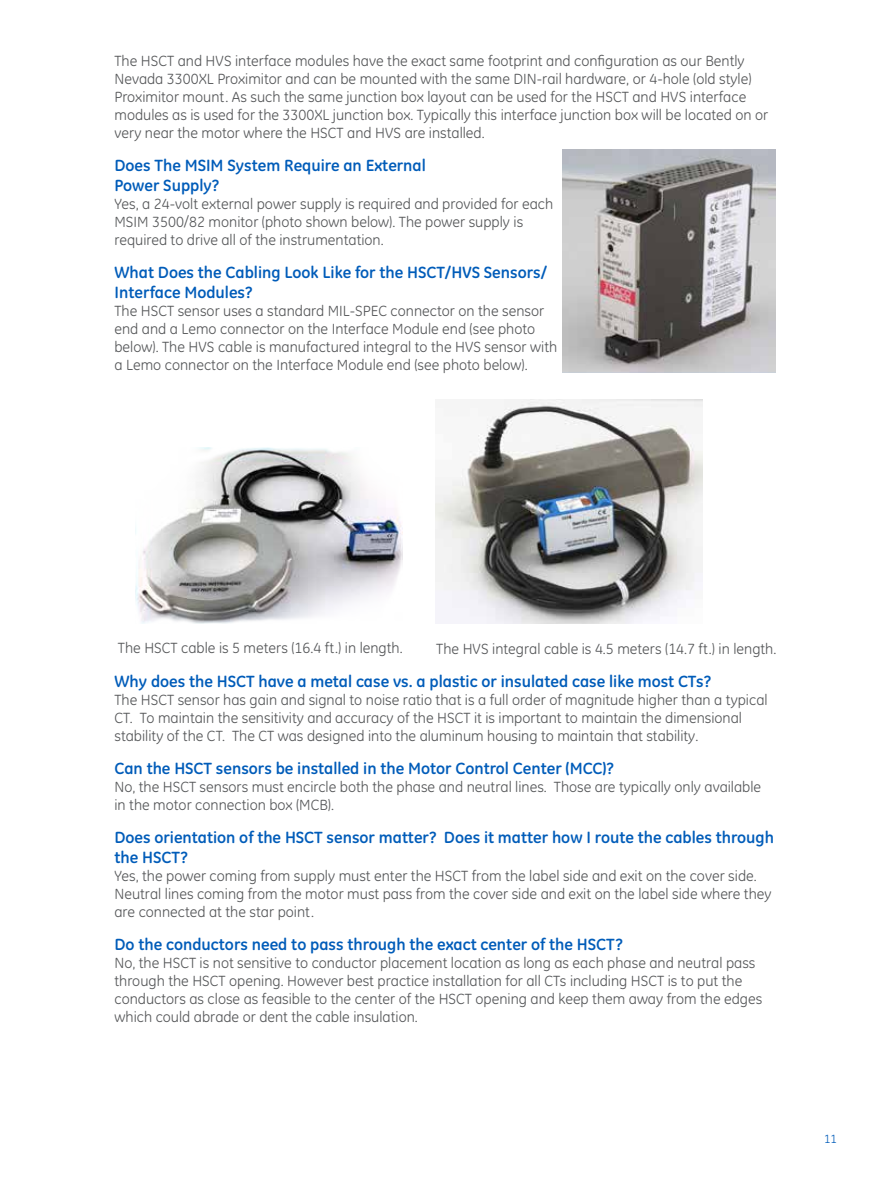
<style>
.page{position:relative;width:891px;height:1188px;background:#fff}
.page>*{position:absolute;margin:0;border:0;box-sizing:border-box;transform-origin:0 0}
.t1{font:700 16.5px/19.8px "GE Inspira";color:#005cb9}
.t2{font:15px/18px "GE Inspira";color:#555759}
.t3{font:12px "GE Inspira";color:#005cb9}
</style>
<div class="page">
<img style="left:562px;top:150px;width:214px;height:223px">
<img style="left:135px;top:447px;width:268px;height:176px">
<img style="left:435px;top:400px;width:268px;height:223px">
<p class="t2" style="left:114px;top:51px;width:655px">The H SCT and HVS interface modules have the exact same footprint and configuration as our Bently Nevada 3300XL Proximitor and can be mounted with the same DIN-rail hardware, or 4-hole (old style)<br>Proximitor mount. As such the same junction box layout can be used for the HSCT and HVS interface modules as is used for the 3300XL junction box. Typically this interface junction box will be located on or very near the motor where the HSCT and HVS are installed.</p>
<p class="t1" style="left:114px;top:155px;width:313px">Does The MSIM System Require an External<br>Power Supply?</p>
<p class="t2" style="left:114px;top:194px;width:440px">Yes, a 24-volt external power supply is required and provided for each<br>MSIM 3500/82 monitor (photo shown below). The power supply is required to drive all of the instrumentation.</p>
<p class="t1" style="left:114px;top:262px;width:434px">What Does the Cabling Look Like for the HSCT/HVS Sensors/<br>Interface Modules?</p>
<p class="t2" style="left:114px;top:302px;width:444px">The HSCT sensor uses a standard MIL-SPEC connector on the sensor end and a Lemo connector on the Interface Module end (see photo below). The HVS cable is manufactured integral to the HVS sensor with a Lemo connector on the Interface Module end (see photo below).</p>
<p class="t2" style="left:118px;top:639px;width:286px">The HSCT cable is 5 meters (16.4 ft.) in length.</p>
<p class="t1" style="left:114px;top:671px;width:598px">Why does the HSCT have a metal case vs. a plastic or insulated case like most CTs?</p>
<p class="t2" style="left:114px;top:690px;width:655px">The HSCT sensor has gain and signal to noise ratio that is a full order of magnitude higher than a typical<br>CT. To maintain the sensitivity and accuracy of the HSCT it is important to maintain the dimensional stability of the CT. The CT was designed into the aluminum housing to maintain that stability.</p>
<p class="t1" style="left:114px;top:758px;width:501px">Can the HSCT sensors be installed in the Motor Control Center (MCC)?</p>
<p class="t2" style="left:114px;top:778px;width:648px">No, the HSCT sensors must encircle both the phase and neutral lines. Those are typically only available in the motor connection box (MCB).</p>
<p class="t1" style="left:114px;top:827px;width:661px">Does orientation of the HSCT sensor matter? Does it matter how I route the cables through the HSCT?</p>
<p class="t2" style="left:114px;top:867px;width:659px">Yes, the power coming from supply must enter the HSCT from the label side and exit on the cover side.<br>Neutral lines coming from the motor must pass from the cover side and exit on the label side where they are connected at the star point.</p>
<p class="t1" style="left:114px;top:934px;width:510px">Do the conductors need to pass through the exact center of the HSCT?</p>
<p class="t2" style="left:114px;top:954px;width:649px">No, the HSCT is not sensitive to conductor placement location as long as each phase and neutral pass through the HSCT opening. However best practice installation for all CTs including HSCT is to put the conductors as close as feasible to the center of the HSCT opening and keep them away from the edges which could abrade or dent the cable insulation.</p>
<p class="t2" style="left:436px;top:640px;width:342px">The HVS integral cable is 4.5 meters (14.7 ft.) in length.</p>
<p class="t3" style="left:824px;top:1132px;width:14px">11</p>
</div>
